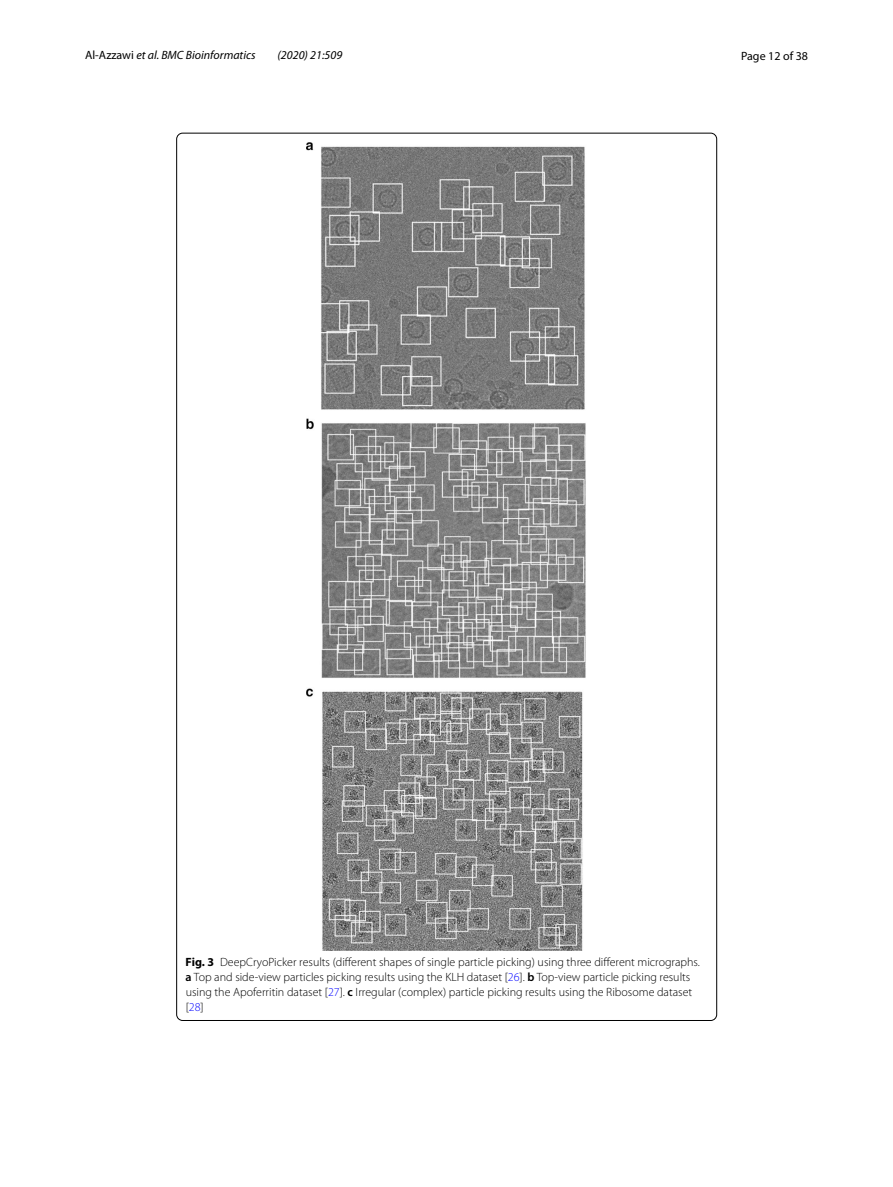
<style>
.page{position:relative;width:893px;height:1187px;background:#fff}
.page>*{position:absolute;margin:0;border:0;box-sizing:border-box;transform-origin:0 0}
.t1{font:300 12px/15px "Myriad Pro";color:#000}
.t2{font:italic 12px "Myriad Pro";color:#000}
.t3{font:12px "Myriad Pro";color:#000}
.s1{font-style:normal}
.s2{font-weight:700}
.s3{font-weight:600}
.s4{color:#00f}
</style>
<div class="page">
<img style="left:307px;top:142px;width:279px;height:808px">
<p class="t2" style="left:85px;top:48px;width:172px"><span class="s1">Al‑Azzawi</span> et al. BMC Bioinformatics</p>
<p class="t2" style="left:278px;top:48px;width:66px">(2020) 21:509</p>
<p class="t3" style="left:741px;top:48px;width:68px">Page 12 of 38</p>
<p class="t1" style="left:186px;top:954px;width:516px"><span class="s2">Fig. 3</span> DeepCryoPicker results (different shapes of single particle picking) using three different micrographs. <span class="s3">a</span> Top and side-view particles picking results using the KLH dataset [<span class="s4">26</span>]. <span class="s3">b</span> Top-view particle picking results using the Apoferritin dataset [<span class="s4">27</span>]. <span class="s3">c</span> Irregular (complex) particle picking results using the Ribosome dataset [<span class="s4">28</span>]</p>
</div>
